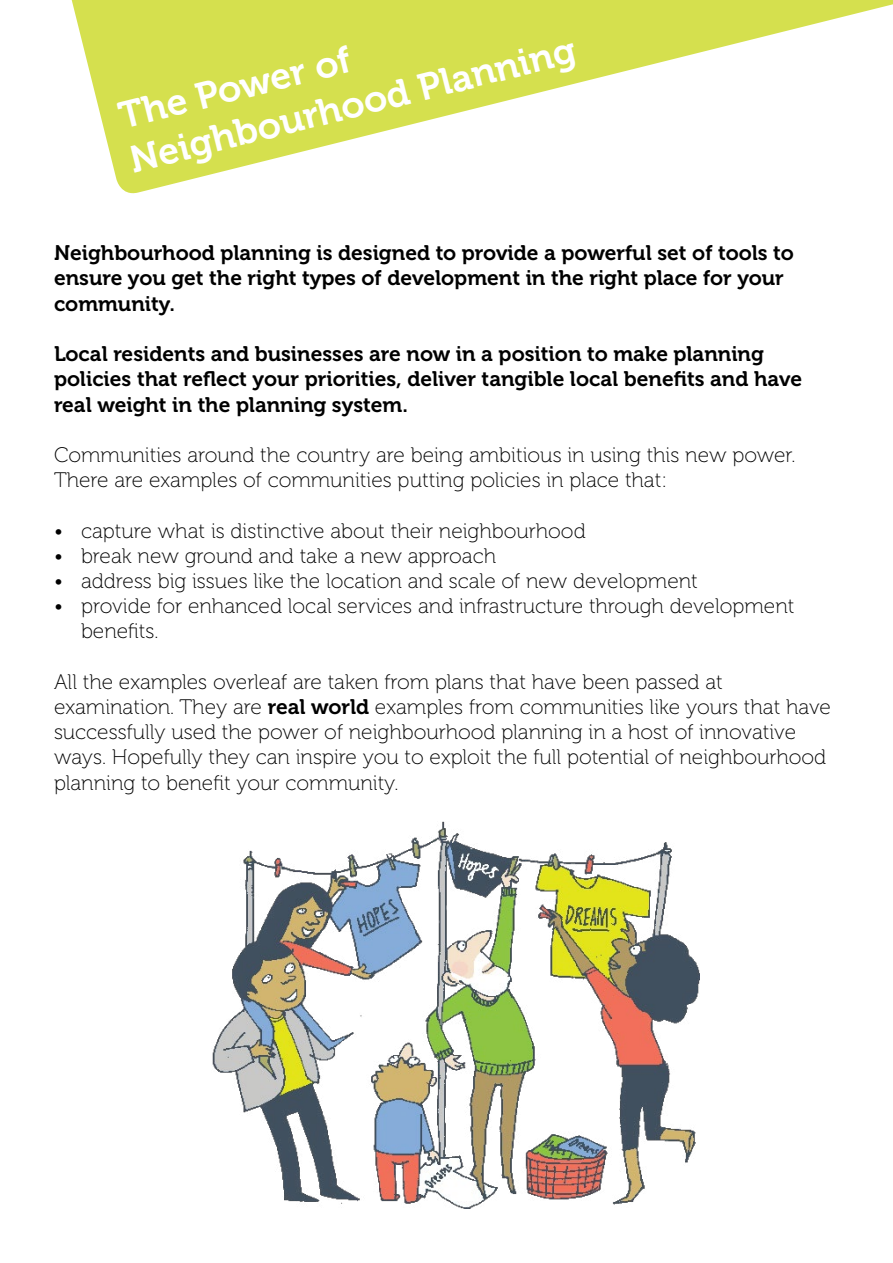
<style>
.page{position:relative;width:893px;height:1263px;background:#fff}
.page>*{position:absolute;margin:0;border:0;box-sizing:border-box;transform-origin:0 0}
.t1{font:37.5px "Museo 700";color:#fff}
.t2{font:21px/25.2px "Museo 100";color:#000}
.t3{font:21px/25.2px "Museo 700";color:#000}
.s1{font-family:"Museo 700"}
</style>
<div class="page">
<img style="left:212px;top:822px;width:487px;height:387px">
<svg style="left:71px;top:0;width:822px;height:194px;fill:#d5e04e"></svg>
<p class="t1" style="left:125px;top:140px;width:460px;rotate:-14deg">Neighbourhood Planning</p>
<p class="t1" style="left:114px;top:96px;width:239px;rotate:-14deg">The Power of</p>
<p class="t3" style="left:54px;top:241px;width:741px">Neighbourhood planning is designed to provide a powerful set of tools to</p>
<p class="t3" style="left:54px;top:266px;width:731px">ensure you get the right types of development in the right place for your community.</p>
<p class="t3" style="left:54px;top:341px;width:711px">Local residents and businesses are now in a position to make planning</p>
<p class="t3" style="left:54px;top:367px;width:749px">policies that reflect your priorities, deliver tangible local benefits and have real weight in the planning system.</p>
<p class="t2" style="left:54px;top:443px;width:743px">Communities around the country are being ambitious in using this new power.<br>There are examples of communities putting policies in place that:</p>
<p class="t2" style="left:54px;top:518px;width:533px">• capture what is distinctive about their neighbourhood</p>
<p class="t2" style="left:54px;top:543px;width:444px">• break new ground and take a new approach</p>
<p class="t2" style="left:54px;top:569px;width:645px">• address big issues like the location and scale of new development</p>
<p class="t2" style="left:81px;top:594px;width:715px;text-indent:-27px">• provide for enhanced local services and infrastructure through development benefits.</p>
<p class="t2" style="left:54px;top:669px;width:670px">All the examples overleaf are taken from plans that have been passed at</p>
<p class="t2" style="left:54px;top:695px;width:778px">examination. They are <span class="s1">real world</span> examples from communities like yours that have successfully used the power of neighbourhood planning in a host of innovative ways. Hopefully they can inspire you to exploit the full potential of neighbourhood planning to benefit your community.</p>
</div>
